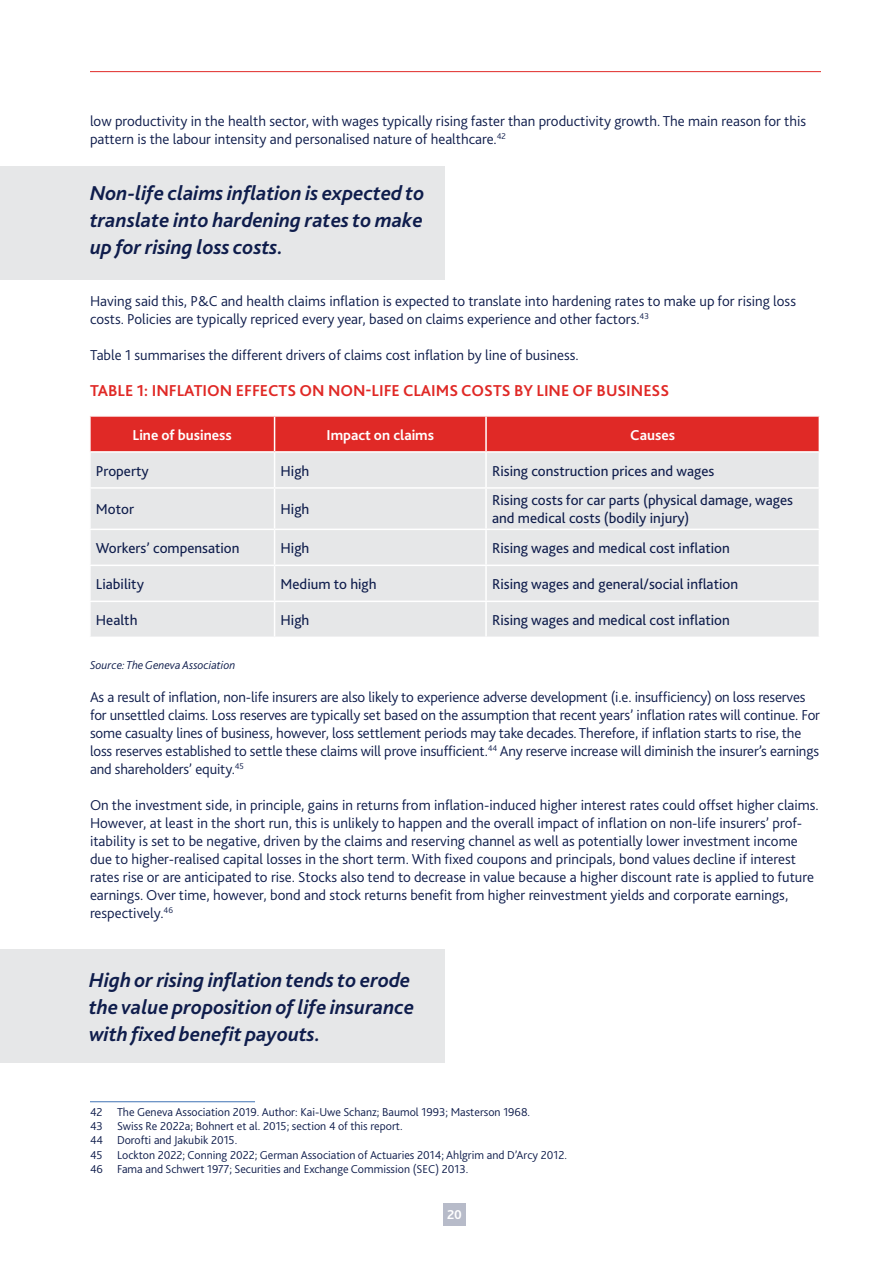
<style>
.page{position:relative;width:893px;height:1263px;background:#fff}
.page>*{position:absolute;margin:0;border:0;box-sizing:border-box;transform-origin:0 0}
.t1{font:italic 700 21px/27px "Bliss 2";color:#0f1d4c}
.t2{font:700 16.5px "Bliss 2";color:#e02926}
.t3{font:300 15px/18px "Bliss 2";color:#0f1d4c}
.t4{font:15px/18px "Bliss 2";color:#0f1d4c}
.t5{font:700 15px "Bliss 2";color:#fff}
.t6{font:700 13.5px "Bliss 2";color:#fff}
.t7{font:300 12px/14.2px "Bliss 2";color:#0f1d4c}
.t8{font:italic 300 12px "Bliss 2";color:#0f1d4c}
</style>
<div class="page">
<div style="left:443px;top:1203px;width:23px;height:22px;background:#b7bbc9"></div>
<hr style="left:90px;top:71px;width:731px;height:1px;background:#e02926">
<div style="left:0;top:949px;width:444px;height:113px;background:#e6e7e8"></div>
<hr style="left:90px;top:1101px;width:165px;height:1px;background:#5582bd">
<div style="left:0;top:166px;width:444px;height:113px;background:#e6e7e8"></div>
<div style="left:91px;top:417px;width:728px;height:34px;background:#e02926"></div>
<div style="left:91px;top:453px;width:728px;height:184px;background:#e6e7e8"></div>
<hr style="left:274px;top:417px;width:1px;height:34px;background:#fff">
<hr style="left:485px;top:417px;width:2px;height:34px;background:#fff">
<hr style="left:274px;top:453px;width:1px;height:34px;background:#fff">
<hr style="left:485px;top:453px;width:2px;height:34px;background:#fff">
<hr style="left:89px;top:487px;width:186px;height:2px;background:#fff">
<hr style="left:275px;top:487px;width:211px;height:2px;background:#fff">
<hr style="left:274px;top:489px;width:1px;height:40px;background:#fff">
<hr style="left:486px;top:487px;width:334px;height:2px;background:#fff">
<hr style="left:485px;top:489px;width:2px;height:40px;background:#fff">
<hr style="left:89px;top:529px;width:186px;height:1px;background:#fff">
<hr style="left:275px;top:529px;width:211px;height:1px;background:#fff">
<hr style="left:274px;top:530px;width:1px;height:35px;background:#fff">
<hr style="left:486px;top:529px;width:334px;height:1px;background:#fff">
<hr style="left:485px;top:530px;width:2px;height:35px;background:#fff">
<hr style="left:89px;top:565px;width:186px;height:1px;background:#fff">
<hr style="left:275px;top:565px;width:211px;height:1px;background:#fff">
<hr style="left:274px;top:566px;width:1px;height:35px;background:#fff">
<hr style="left:486px;top:565px;width:334px;height:1px;background:#fff">
<hr style="left:485px;top:566px;width:2px;height:35px;background:#fff">
<hr style="left:89px;top:601px;width:186px;height:1px;background:#fff">
<hr style="left:275px;top:601px;width:211px;height:1px;background:#fff">
<hr style="left:274px;top:602px;width:1px;height:35px;background:#fff">
<hr style="left:486px;top:601px;width:334px;height:1px;background:#fff">
<hr style="left:485px;top:602px;width:2px;height:35px;background:#fff">
<p class="t3" style="left:90px;top:112px;width:718px">low productivity in the health sector, with wages typically rising faster than productivity growth. The main reason for this pattern is the labour intensity and personalised nature of healthcare.<sup>42</sup></p>
<h1 class="t1" style="left:90px;top:180px;width:336px;text-align:justify">Non-life claims inflation is expected to translate into hardening rates to make up for rising loss costs.</h1>
<p class="t3" style="left:90px;top:292px;width:707px">Having said this, P&amp;C and health claims inflation is expected to translate into hardening rates to make up for rising loss costs. Policies are typically repriced every year, based on claims experience and other factors.<sup>43</sup></p>
<p class="t3" style="left:90px;top:346px;width:490px">Table 1 summarises the different drivers of claims cost inflation by line of business.</p>
<p class="t2" style="left:90px;top:380px;width:581px">TABLE 1: INFLATION EFFECTS ON NON-LIFE CLAIMS COSTS BY LINE OF BUSINESS</p>
<p class="t5" style="left:133px;top:425px;width:101px">Line of business</p>
<p class="t5" style="left:326px;top:425px;width:109px">Impact on claims</p>
<p class="t5" style="left:630px;top:425px;width:46px">Causes</p>
<p class="t4" style="left:96px;top:462px;width:54px">Property</p>
<p class="t4" style="left:281px;top:462px;width:30px">High</p>
<p class="t4" style="left:492px;top:462px;width:224px">Rising construction prices and wages</p>
<p class="t4" style="left:96px;top:500px;width:40px">Motor</p>
<p class="t4" style="left:281px;top:500px;width:30px">High</p>
<p class="t4" style="left:492px;top:491px;width:303px">Rising costs for car parts (physical damage, wages and medical costs (bodily injury)</p>
<p class="t4" style="left:96px;top:539px;width:145px">Workers’ compensation</p>
<p class="t4" style="left:281px;top:539px;width:30px">High</p>
<p class="t4" style="left:492px;top:539px;width:239px">Rising wages and medical cost inflation</p>
<p class="t4" style="left:96px;top:575px;width:50px">Liability</p>
<p class="t4" style="left:281px;top:575px;width:98px">Medium to high</p>
<p class="t4" style="left:492px;top:575px;width:248px">Rising wages and general/social inflation</p>
<p class="t4" style="left:96px;top:611px;width:43px">Health</p>
<p class="t4" style="left:281px;top:611px;width:30px">High</p>
<p class="t4" style="left:492px;top:611px;width:239px">Rising wages and medical cost inflation</p>
<p class="t8" style="left:90px;top:658px;width:147px">Source: The Geneva Association</p>
<p class="t3" style="left:90px;top:688px;width:732px">As a result of inflation, non-life insurers are also likely to experience adverse development (i.e. insufficiency) on loss reserves for unsettled claims. Loss reserves are typically set based on the assumption that recent years’ inflation rates will continue. For some casualty lines of business, however, loss settlement periods may take decades. Therefore, if inflation starts to rise, the loss reserves established to settle these claims will prove insufficient.<sup>44</sup> Any reserve increase will diminish the insurer’s earnings and shareholders’ equity.<sup>45</sup></p>
<p class="t3" style="left:90px;top:796px;width:730px">On the investment side, in principle, gains in returns from inflation-induced higher interest rates could offset higher claims.<br>However, at least in the short run, this is unlikely to happen and the overall impact of inflation on non-life insurers’ prof&shy;itability is set to be negative, driven by the claims and reserving channel as well as potentially lower investment income due to higher-realised capital losses in the short term. With fixed coupons and principals, bond values decline if interest rates rise or are anticipated to rise. Stocks also tend to decrease in value because a higher discount rate is applied to future earnings. Over time, however, bond and stock returns benefit from higher reinvestment yields and corporate earnings, respectively.<sup>46</sup></p>
<h1 class="t1" style="left:89px;top:966px;width:327px">High or rising inflation tends to erode the value proposition of life insurance with fixed benefit payouts.</h1>
<p class="t7" style="left:90px;top:1105px;width:478px">42 The Geneva Association 2019. Author: Kai-Uwe Schanz; Baumol 1993; Masterson 1968.<br>43 Swiss Re 2022a; Bohnert et al. 2015; section 4 of this report.<br>44 Dorofti and Jakubik 2015.<br>45 Lockton 2022; Conning 2022; German Association of Actuaries 2014; Ahlgrim and D’Arcy 2012.<br>46 Fama and Schwert 1977; Securities and Exchange Commission (SEC) 2013.</p>
<p class="t6" style="left:447px;top:1206px;width:16px">20</p>
</div>
